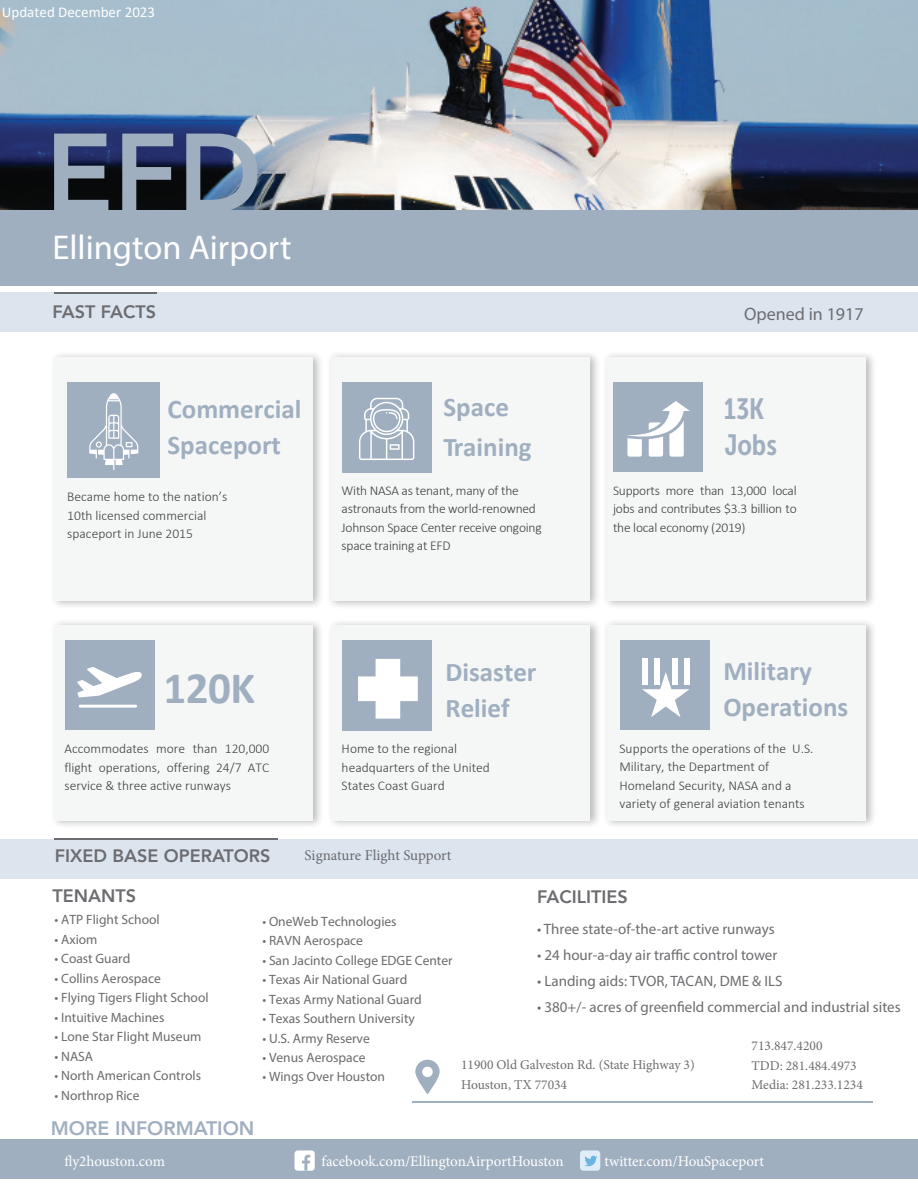
<style>
.page{position:relative;width:918px;height:1188px;background:#fff}
.page>*{position:absolute;margin:0;border:0;box-sizing:border-box;transform-origin:0 0}
.t1{font:800 111.6px "Avenir";color:#a0afc0}
.t2{font:700 45px "Calibri";color:#a0afc0}
.t3{font:34.5px "Myriad Pro";color:#fff}
.t4{font:29.25px/36.8px "Museo Sans Cond 700";color:#a0afc0}
.t5{font:700 27px/36.2px "Calibri";color:#a0afc0}
.t6{font:800 19.5px "Avenir";color:#a0afc0}
.t7{font:800 18px "Avenir";color:#6c6d70}
.t8{font:18px "Myriad Pro";color:#6c6d70}
.t9{font:15px "Myriad Pro";color:#6c6d70}
.t10{font:15px "Minion Pro";color:#fff}
.t11{font:15px "Minion Pro";letter-spacing:-.005em;color:#6b6b6e}
.t12{font:15px "Calibri";color:#fff}
.t13{font:300 13.5px/18.6px "Calibri";color:#3e3e3f}
.t14{font:13.5px "Myriad Pro";color:#6b6b6e}
.t15{font:300 13.5px/18.6px "Calibri";letter-spacing:-.02em;color:#3e3e3f}
.t16{font:13.5px/19.5px "Minion Pro";color:#6c6d70}
</style>
<div class="page">
<img style="left:0;top:0;width:918px;height:211px">
<div style="left:0;top:211px;width:918px;height:75px;background:#a0afc0"></div>
<div style="left:603px;top:350px;width:274px;height:260px;background:#231f20;opacity:.3"></div>
<div style="left:607px;top:358px;width:258px;height:243px;background:#f5f7f7"></div>
<div style="left:50px;top:351px;width:274px;height:259px;background:#231f20;opacity:.3"></div>
<div style="left:54px;top:358px;width:259px;height:243px;background:#f5f7f7"></div>
<div style="left:327px;top:350px;width:274px;height:260px;background:#231f20;opacity:.3"></div>
<div style="left:331px;top:358px;width:258px;height:243px;background:#f5f7f7"></div>
<div style="left:0;top:1139px;width:918px;height:40px;background:#a0afc0"></div>
<div style="left:0;top:839px;width:918px;height:40px;background:#dce5ee"></div>
<div style="left:0;top:292px;width:918px;height:40px;background:#dce5ee"></div>
<hr style="left:54px;top:292px;width:102px;height:2px;background:#6c6d70">
<hr style="left:55px;top:838px;width:223px;height:2px;background:#6c6d70">
<div style="left:328px;top:618px;width:274px;height:211px;background:#231f20;opacity:.3"></div>
<div style="left:332px;top:625px;width:258px;height:196px;background:#f5f7f7"></div>
<div style="left:603px;top:618px;width:274px;height:211px;background:#231f20;opacity:.3"></div>
<div style="left:607px;top:625px;width:258px;height:196px;background:#f5f7f7"></div>
<svg style="left:415px;top:1060px;width:25px;height:34px"></svg>
<hr style="left:412px;top:1101px;width:461px;height:2px;background:#a0afc0">
<div style="left:50px;top:619px;width:274px;height:210px;background:#231f20;opacity:.3"></div>
<div style="left:54px;top:626px;width:259px;height:195px;background:#f5f7f7"></div>
<div style="left:295px;top:1150px;width:20px;height:21px;background:#fff;border-radius:3px"></div>
<svg style="left:302px;top:1155px;width:8px;height:16px"></svg>
<div style="left:67px;top:382px;width:93px;height:96px;background:#a0afc0"></div>
<svg style="left:89px;top:393px;width:49px;height:77px"></svg>
<div style="left:342px;top:382px;width:90px;height:90px;background:#a0afc0"></div>
<svg style="left:359px;top:398px;width:55px;height:62px"></svg>
<div style="left:613px;top:382px;width:90px;height:90px;background:#a0afc0"></div>
<svg style="left:627px;top:401px;width:63px;height:56px"></svg>
<div style="left:65px;top:641px;width:90px;height:89px;background:#a0afc0"></div>
<svg style="left:77px;top:667px;width:65px;height:31px"></svg>
<hr style="left:79px;top:705px;width:58px;height:3px;background:#fff">
<div style="left:342px;top:641px;width:90px;height:90px;background:#a0afc0"></div>
<svg style="left:358px;top:659px;width:60px;height:60px"></svg>
<div style="left:620px;top:640px;width:90px;height:90px;background:#a0afc0"></div>
<svg style="left:642px;top:672px;width:47px;height:45px"></svg>
<div style="left:642px;top:658px;width:6px;height:27px;background:#fff"></div>
<div style="left:684px;top:658px;width:6px;height:27px;background:#fff"></div>
<div style="left:654px;top:658px;width:6px;height:27px;background:#fff"></div>
<div style="left:672px;top:658px;width:6px;height:27px;background:#fff"></div>
<div style="left:580px;top:1150px;width:20px;height:21px;background:#dfedf8;border-radius:3px"></div>
<svg style="left:584px;top:1156px;width:13px;height:10px"></svg>
<p class="t12" style="left:2px;top:2px;width:155px">Updated December 2023</p>
<p class="t1" style="left:45px;top:87px;width:218px">EFD</p>
<p class="t3" style="left:52px;top:226px;width:240px">Ellington Airport</p>
<p class="t7" style="left:52px;top:298px;width:105px">FAST FACTS</p>
<p class="t5" style="left:168px;top:390px;width:135px">Commercial<br>Spaceport</p>
<p class="t13" style="left:67px;top:487px;width:161px">Became home to the nation’s<br>10th licensed commercial spaceport in June 2015</p>
<p class="t5" style="left:444px;top:387px;width:90px;line-height:40px">Space<br>Training</p>
<p class="t15" style="left:342px;top:481px;width:202px">With NASA as tenant, many of the astronauts from the world-renowned<br>Johnson Space Center receive ongoing space training at EFD</p>
<p class="t2" style="left:163px;top:656px;width:93px">120K</p>
<p class="t13" style="left:65px;top:739px;width:206px;text-align:justify">Accommodates more than 120,000 flight operations, offering 24/7 ATC service &amp; three active runways</p>
<p class="t5" style="left:445px;top:653px;width:93px">Disaster<br>Relief</p>
<p class="t13" style="left:342px;top:739px;width:150px">Home to the regional headquarters of the United<br>States Coast Guard</p>
<p class="t7" style="left:55px;top:842px;width:217px">FIXED BASE OPERATORS</p>
<p class="t11" style="left:305px;top:846px;width:148px">Signature Flight Support</p>
<p class="t8" style="left:744px;top:303px;width:121px">Opened in 1917</p>
<p class="t4" style="left:724px;top:390px;width:55px">13K<br>Jobs</p>
<p class="t13" style="left:613px;top:481px;width:185px;text-align:justify">Supports more than 13,000 local jobs and contributes $3.3 billion to the local economy (2019)</p>
<p class="t5" style="left:723px;top:653px;width:127px">Military<br>Operations</p>
<p class="t13" style="left:620px;top:739px;width:195px">Supports the operations of the U.S.<br>Military, the Department of<br>Homeland Security, NASA and a variety of general aviation tenants</p>
<p class="t7" style="left:52px;top:882px;width:85px">TENANTS</p>
<p class="t14" style="left:55px;top:911px;width:107px">• ATP Flight School</p>
<p class="t14" style="left:55px;top:931px;width:45px">• Axiom</p>
<p class="t14" style="left:55px;top:950px;width:77px">• Coast Guard</p>
<p class="t14" style="left:55px;top:970px;width:108px">• Collins Aerospace</p>
<p class="t14" style="left:55px;top:989px;width:156px">• Flying Tigers Flight School</p>
<p class="t14" style="left:55px;top:1009px;width:111px">• Intuitive Machines</p>
<p class="t14" style="left:55px;top:1028px;width:148px">• Lone Star Flight Museum</p>
<p class="t14" style="left:55px;top:1048px;width:40px">• NASA</p>
<p class="t14" style="left:55px;top:1067px;width:148px">• North American Controls</p>
<p class="t14" style="left:55px;top:1087px;width:86px">• Northrop Rice</p>
<p class="t14" style="left:262px;top:913px;width:136px">• OneWeb Technologies</p>
<p class="t14" style="left:262px;top:932px;width:102px">• RAVN Aerospace</p>
<p class="t14" style="left:262px;top:952px;width:192px">• San Jacinto College EDGE Center</p>
<p class="t14" style="left:262px;top:971px;width:146px">• Texas Air National Guard</p>
<p class="t14" style="left:262px;top:991px;width:161px">• Texas Army National Guard</p>
<p class="t14" style="left:262px;top:1010px;width:154px">• Texas Southern University</p>
<p class="t14" style="left:262px;top:1030px;width:109px">• U.S. Army Reserve</p>
<p class="t14" style="left:262px;top:1049px;width:105px">• Venus Aerospace</p>
<p class="t14" style="left:262px;top:1069px;width:124px">• Wings Over Houston</p>
<p class="t7" style="left:537px;top:883px;width:92px">FACILITIES</p>
<p class="t9" style="left:537px;top:919px;width:239px">• Three state-of-the-art active runways</p>
<p class="t9" style="left:537px;top:946px;width:242px">• 24 hour-a-day air traffic control tower</p>
<p class="t9" style="left:537px;top:972px;width:247px">• Landing aids: TVOR, TACAN, DME &amp; ILS</p>
<p class="t9" style="left:537px;top:998px;width:365px">• 380+/- acres of greenfield commercial and industrial sites</p>
<p class="t16" style="left:461px;top:1055px;width:235px">11900 Old Galveston Rd. (State Highway 3)</p>
<p class="t16" style="left:461px;top:1075px;width:108px">Houston, TX 77034</p>
<p class="t16" style="left:752px;top:1036px;width:72px">713.847.4200</p>
<p class="t16" style="left:752px;top:1056px;width:113px">TDD: 281.484.4973<br>Media: 281.233.1234</p>
<p class="t6" style="left:51px;top:1113px;width:205px">MORE INFORMATION</p>
<p class="t10" style="left:65px;top:1151px;width:102px">fly2houston.com</p>
<p class="t10" style="left:322px;top:1151px;width:244px">facebook.com/EllingtonAirportHouston</p>
<p class="t10" style="left:605px;top:1151px;width:161px">twitter.com/HouSpaceport</p>
</div>
